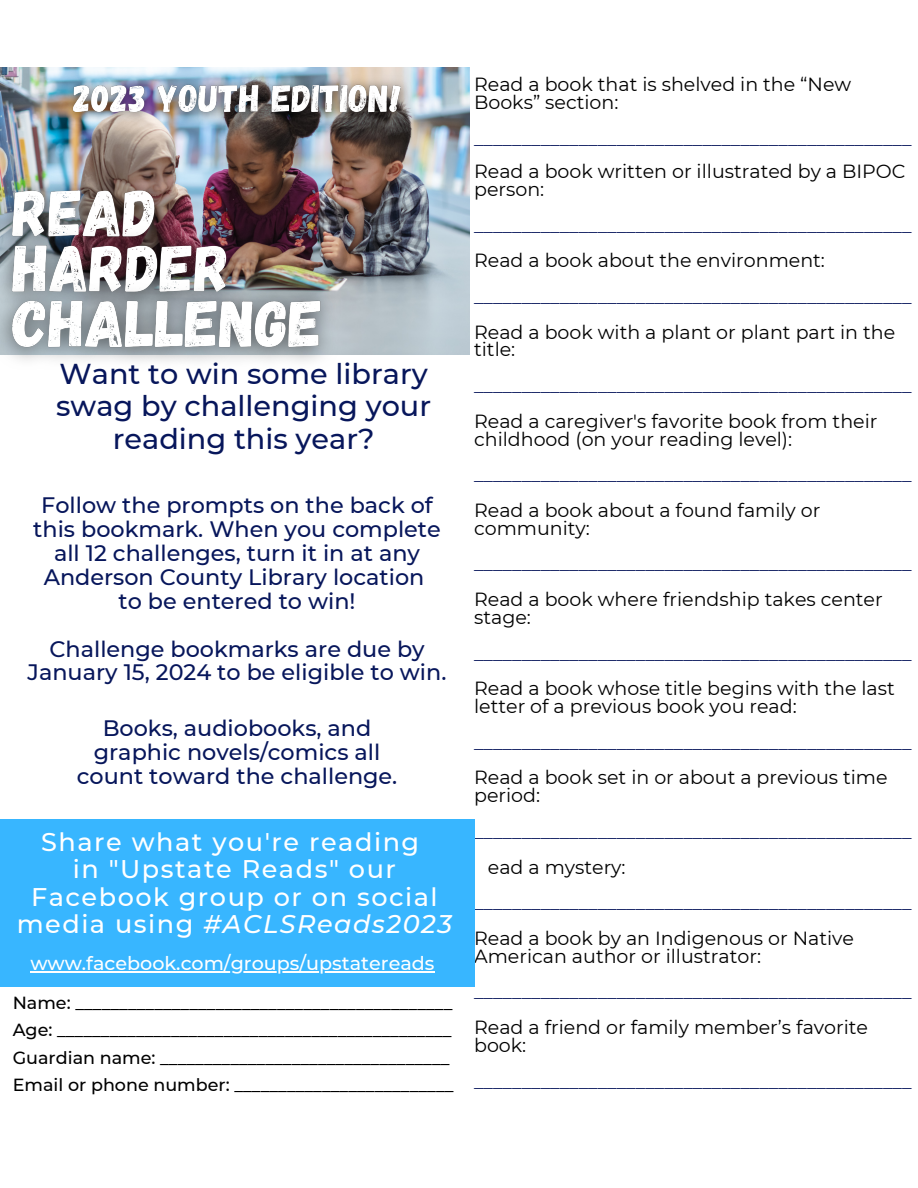
<style>
.page{position:relative;width:918px;height:1188px;background:#fff}
.page>*{position:absolute;margin:0;border:0;box-sizing:border-box;transform-origin:0 0}
.t1{font:500 28.65px/32.2px "Montserrat";color:#07165b;text-align:center}
.t2{font:500 25.5px/27.5px "Montserrat";letter-spacing:.06em;color:#fff;text-align:center}
.t3{font:500 22.35px/24px "Montserrat";color:#07165b;text-align:center}
.t4{font:500 19.2px "Montserrat";color:#fff}
.t5{font:19.05px "Montserrat";color:#07165b}
.t6{font:19.05px/17.9px "Montserrat";color:#000}
.t7{font:500 17.55px/27.5px "Montserrat";color:#000}
.s1{font-style:italic}
</style>
<div class="page">
<img style="left:0;top:67px;width:469px;height:288px">
<div style="left:0;top:819px;width:474px;height:167px;background:#38b6ff"></div>
<hr style="left:30px;top:971px;width:405px;height:1px;background:#fff">
<img style="left:0;top:143px;width:372px;height:219px">
<img style="left:55px;top:67px;width:363px;height:73px">
<h1 class="t1" style="left:56px;top:358px;width:376px">Want to win some library swag by challenging your reading this year?</h1>
<p class="t3" style="left:33px;top:493px;width:409px">Follow the prompts on the back of this bookmark. When you complete all 12 challenges, turn it in at any<br>Anderson County Library location to be entered to win!</p>
<p class="t3" style="left:28px;top:637px;width:420px">Challenge bookmarks are due by<br>January 15, 2024 to be eligible to win.</p>
<p class="t3" style="left:77px;top:716px;width:322px">Books, audiobooks, and graphic novels/comics all count toward the challenge.</p>
<h2 class="t2" style="left:17px;top:828px;width:437px">Share what you're reading<br>in "Upstate Reads" our<br>Facebook group or on social media using <span class="s1">#ACLSReads2023</span></h2>
<p class="t4" style="left:30px;top:951px;width:406px">www.facebook.com/groups/upstatereads</p>
<p class="t7" style="left:13px;top:988px;width:442px">Name: ___________________________________________ Age: _____________________________________________ Guardian name: _________________________________ Email or phone number: _________________________</p>
<p class="t6" style="left:474px;top:76px;width:379px">Read a book that is shelved in the “New<br>Books” section:</p>
<p class="t5" style="left:474px;top:126px;width:439px">______________________________________________</p>
<p class="t6" style="left:474px;top:162px;width:433px">Read a book written or illustrated by a BIPOC person:</p>
<p class="t5" style="left:474px;top:213px;width:439px">______________________________________________</p>
<p class="t6" style="left:474px;top:252px;width:352px">Read a book about the environment:</p>
<p class="t5" style="left:474px;top:285px;width:439px">______________________________________________</p>
<p class="t6" style="left:474px;top:323px;width:423px">Read a book with a plant or plant part in the title:</p>
<p class="t5" style="left:474px;top:374px;width:439px">______________________________________________</p>
<p class="t6" style="left:474px;top:412px;width:405px">Read a caregiver's favorite book from their childhood (on your reading level):</p>
<p class="t5" style="left:474px;top:463px;width:439px">______________________________________________</p>
<p class="t6" style="left:474px;top:501px;width:348px">Read a book about a found family or community:</p>
<p class="t5" style="left:474px;top:552px;width:439px">______________________________________________</p>
<p class="t6" style="left:474px;top:590px;width:410px">Read a book where friendship takes center stage:</p>
<p class="t5" style="left:474px;top:641px;width:439px">______________________________________________</p>
<p class="t6" style="left:474px;top:680px;width:422px">Read a book whose title begins with the last letter of a previous book you read:</p>
<p class="t5" style="left:474px;top:730px;width:439px">______________________________________________</p>
<p class="t6" style="left:474px;top:769px;width:415px">Read a book set in or about a previous time period:</p>
<p class="t5" style="left:474px;top:820px;width:439px">______________________________________________</p>
<p class="t6" style="left:474px;top:858px;width:153px">Read a mystery:</p>
<p class="t5" style="left:474px;top:891px;width:439px">______________________________________________</p>
<p class="t6" style="left:474px;top:929px;width:381px">Read a book by an Indigenous or Native<br>American author or illustrator:</p>
<p class="t5" style="left:474px;top:980px;width:439px">______________________________________________</p>
<p class="t6" style="left:474px;top:1018px;width:395px">Read a friend or family member’s favorite book:</p>
<p class="t5" style="left:474px;top:1069px;width:439px">______________________________________________</p>
</div>
